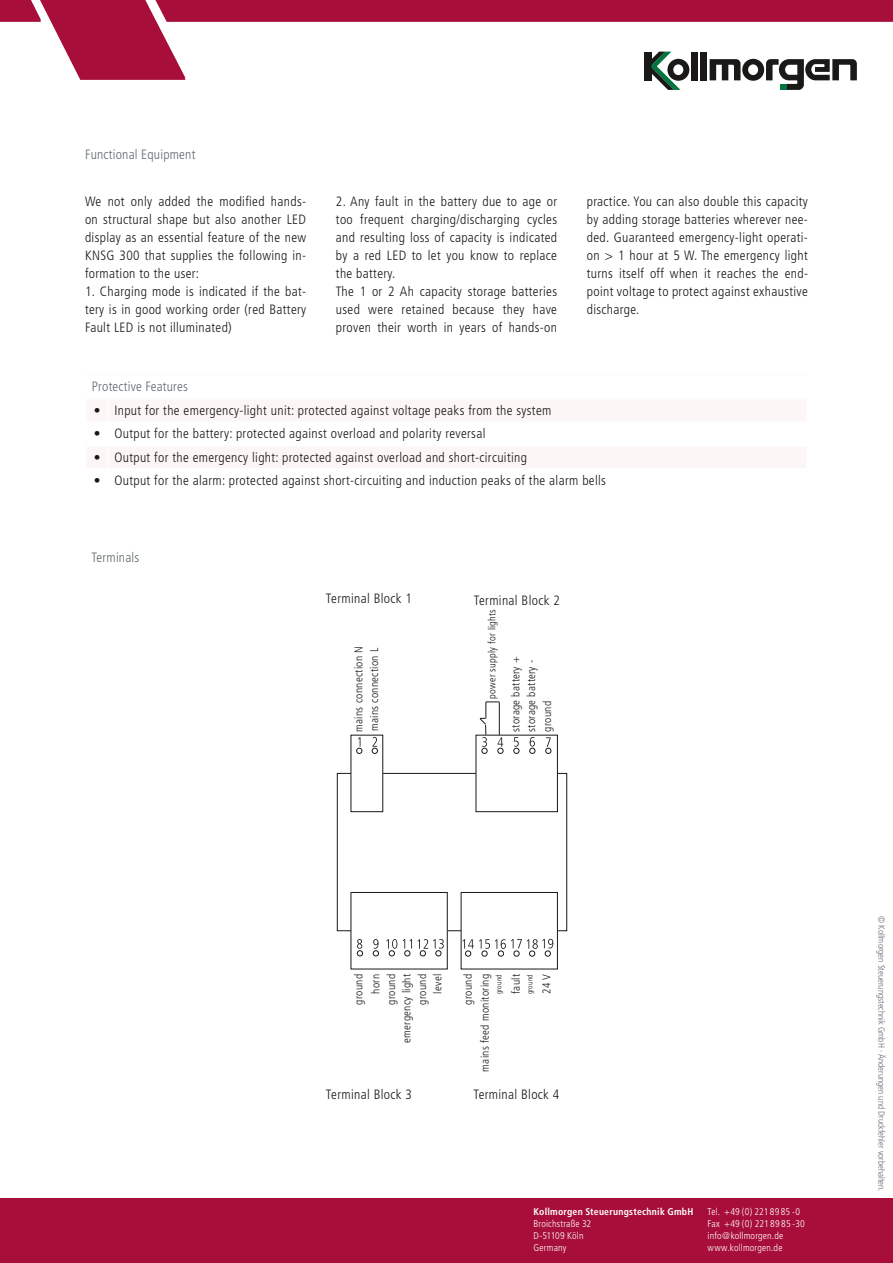
<style>
.page{position:relative;width:893px;height:1263px;background:#fff}
.page>*{position:absolute;margin:0;border:0;box-sizing:border-box;transform-origin:0 0}
.t1{font:300 condensed 13.5px/18px "Frutiger";letter-spacing:.025em;color:#1a1918;text-align:justify}
.t2{font:300 condensed 13.5px "Frutiger";letter-spacing:.015em;color:#616a6e}
.t3{font:300 condensed 11.25px/15.5px "Frutiger";letter-spacing:.025em;color:#1a1918;text-align:right}
.t4{font:300 condensed 10.2px "Frutiger";letter-spacing:.025em;color:#1a1918}
.t5{font:300 condensed 9.75px "Frutiger";letter-spacing:.015em;color:#fff}
.t6{font:700 condensed 9.75px "Frutiger";letter-spacing:.025em;color:#fff}
.t7{font:300 condensed 9px "Frutiger";color:#616a6e}
.t8{font:300 condensed 7.5px "Frutiger";letter-spacing:.025em;color:#1a1918}
</style>
<div class="page">
<div style="left:0;top:1198px;width:893px;height:65px;background:#a70e39"></div>
<svg style="left:0;top:0;width:893px;height:90px"></svg>
<div style="left:337px;top:773px;width:230px;height:158px;border:1px solid #1a1918"></div>
<div style="left:351px;top:892px;width:96px;height:77px;background:#fff"></div>
<div style="left:351px;top:892px;width:97px;height:77px;border:1px solid #1a1918"></div>
<div style="left:461px;top:892px;width:96px;height:77px;background:#fff"></div>
<div style="left:461px;top:892px;width:97px;height:77px;border:1px solid #1a1918"></div>
<div style="left:476px;top:735px;width:81px;height:77px;background:#fff"></div>
<div style="left:476px;top:735px;width:82px;height:77px;border:1px solid #1a1918"></div>
<div style="left:351px;top:735px;width:32px;height:77px;background:#fff"></div>
<svg style="left:356px;top:737px;width:6px;height:17px"></svg>
<svg style="left:386px;top:939px;width:11px;height:17px"></svg>
<svg style="left:403px;top:939px;width:41px;height:17px"></svg>
<svg style="left:463px;top:939px;width:90px;height:17px"></svg>
<svg style="left:372px;top:737px;width:6px;height:17px"></svg>
<svg style="left:479px;top:702px;width:24px;height:52px"></svg>
<svg style="left:513px;top:737px;width:6px;height:17px"></svg>
<svg style="left:529px;top:737px;width:6px;height:17px"></svg>
<svg style="left:545px;top:737px;width:6px;height:17px"></svg>
<svg style="left:357px;top:939px;width:6px;height:17px"></svg>
<svg style="left:373px;top:939px;width:6px;height:17px"></svg>
<p class="t2" style="left:85px;top:147px;width:112px">Functional Equipment</p>
<p class="t1" style="left:85px;top:192px;width:223px">We not only added the modified hands&shy;on structural shape but also another LED display as an essential feature of the new KNSG 300 that supplies the following in&shy;formation to the user:</p>
<p class="t1" style="left:85px;top:282px;width:223px">1. Charging mode is indicated if the bat&shy;tery is in good working order (red Battery Fault LED is not illuminated)</p>
<p class="t1" style="left:336px;top:192px;width:223px;text-align:left">2. Any fault in the battery due to age or too frequent charging/discharging cycles and resulting loss of capacity is indicated by a red LED to let you know to replace the battery.<br>The 1 or 2 Ah capacity storage batteries used were retained because they have proven their worth in years of hands-on</p>
<p class="t1" style="left:587px;top:192px;width:223px">practice. You can also double this capacity by adding storage batteries wherever nee&shy;ded. Guaranteed emergency-light operati&shy;on &gt; 1 hour at 5 W. The emergency light turns itself off when it reaches the end&shy;point voltage to protect against exhaustive discharge.</p>
<p class="t2" style="left:92px;top:379px;width:98px">Protective Features</p>
<p class="t1" style="left:94px;top:401px;width:459px">• Input for the emergency-light unit: protected against voltage peaks from the system</p>
<p class="t1" style="left:94px;top:425px;width:393px">• Output for the battery: protected against overload and polarity reversal</p>
<p class="t1" style="left:94px;top:448px;width:435px">• Output for the emergency light: protected against overload and short-circuiting</p>
<p class="t1" style="left:94px;top:471px;width:514px">• Output for the alarm: protected against short-circuiting and induction peaks of the alarm bells</p>
<p class="t2" style="left:91px;top:549px;width:49px">Terminals</p>
<p class="t1" style="left:326px;top:590px;width:88px">Terminal Block 1</p>
<p class="t1" style="left:474px;top:591px;width:88px">Terminal Block 2</p>
<p class="t4" style="left:486px;top:698px;width:91px;rotate:-90deg">power supply for lights</p>
<p class="t3" style="left:351px;top:732px;width:87px;rotate:-90deg">mains connection N</p>
<p class="t3" style="left:367px;top:731px;width:85px;rotate:-90deg">mains connection L</p>
<p class="t3" style="left:508px;top:732px;width:77px;rotate:-90deg">storage battery +</p>
<p class="t3" style="left:523px;top:732px;width:73px;line-height:16px;text-align:left;rotate:-90deg">storage battery - ground</p>
<p class="t3" style="left:415px;top:1005px;width:32px;rotate:-90deg">ground level</p>
<p class="t8" style="left:525px;top:994px;width:22px;rotate:-90deg">ground</p>
<p class="t3" style="left:539px;top:994px;width:21px;rotate:-90deg">24 V</p>
<p class="t3" style="left:399px;top:1043px;width:70px;rotate:-90deg">emergency light</p>
<p class="t3" style="left:508px;top:994px;width:21px;rotate:-90deg">fault</p>
<p class="t3" style="left:384px;top:1005px;width:32px;rotate:-90deg">ground</p>
<p class="t8" style="left:494px;top:994px;width:22px;rotate:-90deg">ground</p>
<p class="t3" style="left:368px;top:994px;width:21px;rotate:-90deg">horn</p>
<p class="t3" style="left:477px;top:1072px;width:99px;rotate:-90deg">mains feed monitoring</p>
<p class="t3" style="left:351px;top:1005px;width:32px;rotate:-90deg">ground</p>
<p class="t3" style="left:460px;top:1005px;width:32px;rotate:-90deg">ground</p>
<p class="t1" style="left:326px;top:1085px;width:88px">Terminal Block 3</p>
<p class="t1" style="left:473px;top:1085px;width:88px">Terminal Block 4</p>
<p class="t6" style="left:534px;top:1206px;width:161px">Kollmorgen Steuerungstechnik GmbH</p>
<p class="t5" style="left:708px;top:1206px;width:94px">Tel. +49 (0) 2218985 -0</p>
<p class="t5" style="left:534px;top:1218px;width:59px">Broichstraße 32</p>
<p class="t5" style="left:708px;top:1218px;width:99px">Fax +49 (0) 221 89 85 -30</p>
<p class="t5" style="left:534px;top:1230px;width:51px">D-51109 Köln</p>
<p class="t5" style="left:708px;top:1230px;width:77px">info@kollmorgen.de</p>
<p class="t5" style="left:534px;top:1242px;width:34px">Germany</p>
<p class="t5" style="left:708px;top:1242px;width:76px">www.kollmorgen.de</p>
<p class="t7" style="left:887px;top:916px;width:277px;rotate:90deg">© Kollmorgen Steuerungstechnik GmbH · Änderungen und Druckfehler vorbehalten.</p>
</div>
